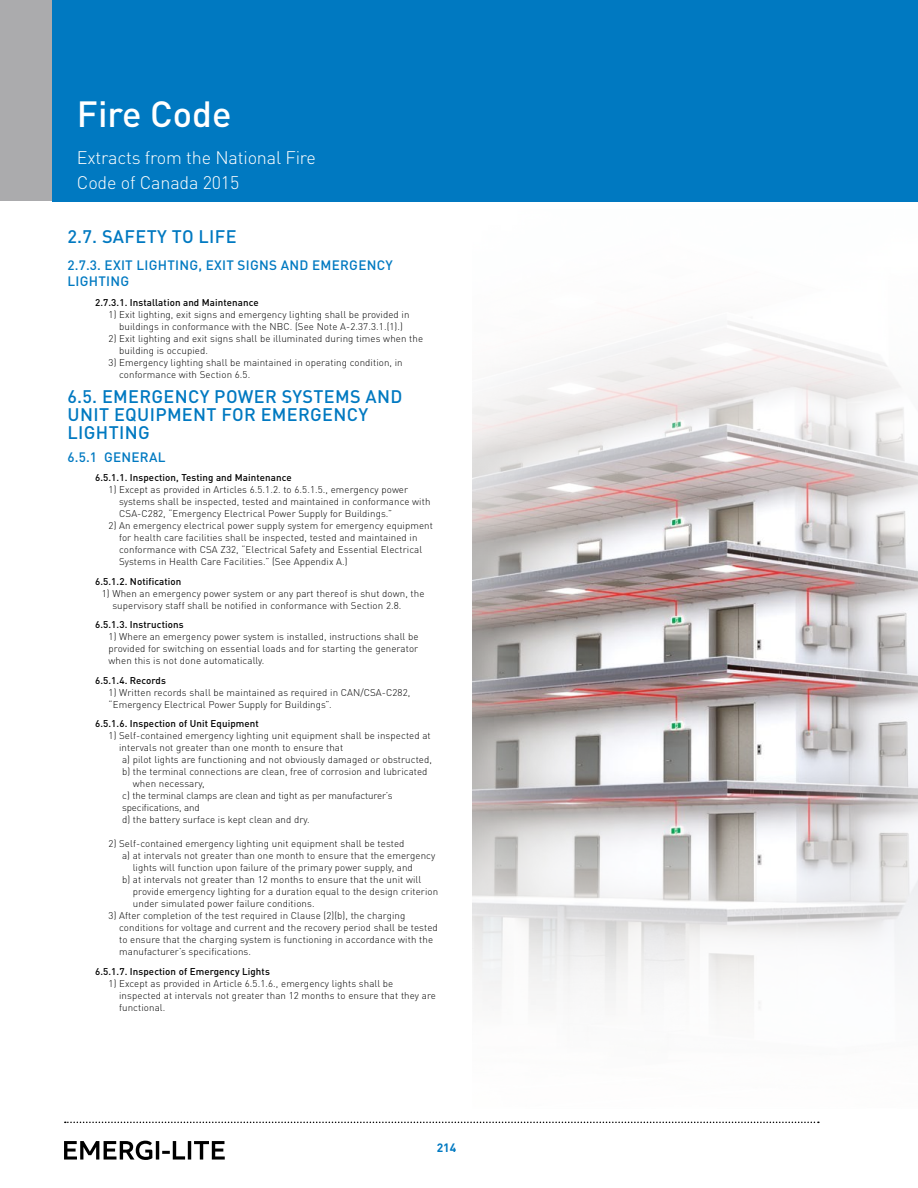
<style>
.page{position:relative;width:918px;height:1188px;background:#fff}
.page>*{position:absolute;margin:0;border:0;box-sizing:border-box;transform-origin:0 0}
.t1{font:500 36px "DIN Pro";color:#fff}
.t2{font:500 18px/18px "DIN Pro";letter-spacing:.02em;color:#0079c1}
.t3{font:300 18px/25.5px "DIN Pro";letter-spacing:-.01em;color:#fff}
.t4{font:500 13.5px/16.2px "DIN Pro";letter-spacing:.02em;color:#0079c1}
.t5{font:700 12px "DIN Pro";color:#0079c1}
.t6{font:300 9.75px/12px "DIN Pro";letter-spacing:.01em;color:#000}
.t7{font:500 9.75px "DIN Pro";letter-spacing:.01em;color:#000}
.t8{font:300 9.75px "DIN Pro";letter-spacing:-.01em;color:#000}
</style>
<div class="page">
<div style="left:0;top:0;width:53px;height:201px;background:#ababad"></div>
<svg style="left:65px;top:1122px;width:754px;height:1px"></svg>
<svg style="left:64px;top:1141px;width:161px;height:19px"></svg>
<div style="left:52px;top:0;width:866px;height:201px;background:#0079c1"></div>
<img style="left:472px;top:321px;width:446px;height:687px">
<h1 class="t1" style="left:77px;top:85px;width:156px">Fire Code</h1>
<h2 class="t3" style="left:77px;top:143px;width:241px">Extracts from the National Fire<br>Code of Canada 2015</h2>
<h2 class="t2" style="left:68px;top:226px;width:171px">2.7. SAFETY TO LIFE</h2>
<h3 class="t4" style="left:68px;top:256px;width:327px">2.7.3. EXIT LIGHTING, EXIT SIGNS AND EMERGENCY<br>LIGHTING</h3>
<p class="t7" style="left:95px;top:294px;width:165px">2.7.3.1. Installation and Maintenance</p>
<p class="t6" style="left:109px;top:307px;width:302px;text-align:center">1) Exit lighting, exit signs and emergency lighting shall be provided in buildings in conformance with the NBC. (See Note A-2.37.3.1.(1).)</p>
<p class="t6" style="left:119px;top:331px;width:305px;text-indent:-11px">2) Exit lighting and exit signs shall be illuminated during times when the building is occupied.</p>
<p class="t6" style="left:119px;top:355px;width:285px;text-indent:-11px">3) Emergency lighting shall be maintained in operating condition, in conformance with Section 6.5.</p>
<h2 class="t2" style="left:68px;top:386px;width:337px">6.5. EMERGENCY POWER SYSTEMS AND<br>UNIT EQUIPMENT FOR EMERGENCY<br>LIGHTING</h2>
<h3 class="t4" style="left:68px;top:447px;width:100px">6.5.1 GENERAL</h3>
<p class="t7" style="left:95px;top:470px;width:198px">6.5.1.1. Inspection, Testing and Maintenance</p>
<p class="t6" style="left:119px;top:483px;width:313px;text-indent:-11px">1) Except as provided in Articles 6.5.1.2. to 6.5.1.5., emergency power systems shall be inspected, tested and maintained in conformance with<br>CSA-C282, “Emergency Electrical Power Supply for Buildings.”</p>
<p class="t6" style="left:119px;top:519px;width:315px;text-indent:-11px">2) An emergency electrical power supply system for emergency equipment for health care facilities shall be inspected, tested and maintained in conformance with CSA Z32, “Electrical Safety and Essential Electrical Systems in Health Care Facilities.” (See Appendix A.)</p>
<p class="t7" style="left:95px;top:573px;width:88px">6.5.1.2. Notification</p>
<p class="t6" style="left:112px;top:586px;width:314px;text-indent:-11px">1) When an emergency power system or any part thereof is shut down, the supervisory staff shall be notified in conformance with Section 2.8.</p>
<p class="t7" style="left:95px;top:617px;width:90px">6.5.1.3. Instructions</p>
<p class="t6" style="left:109px;top:630px;width:311px;text-align:justify">1) Where an emergency power system is installed, instructions shall be provided for switching on essential loads and for starting the generator when this is not done automatically.</p>
<p class="t7" style="left:95px;top:672px;width:72px">6.5.1.4. Records</p>
<p class="t6" style="left:109px;top:685px;width:303px">1) Written records shall be maintained as required in CAN/CSA-C282, “Emergency Electrical Power Supply for Buildings”.</p>
<p class="t7" style="left:95px;top:716px;width:165px">6.5.1.6. Inspection of Unit Equipment</p>
<p class="t6" style="left:109px;top:729px;width:324px">1) Self-contained emergency lighting unit equipment shall be inspected at</p>
<p class="t6" style="left:119px;top:741px;width:226px">intervals not greater than one month to ensure that</p>
<p class="t6" style="left:122px;top:753px;width:311px">a) pilot lights are functioning and not obviously damaged or obstructed,</p>
<p class="t6" style="left:122px;top:765px;width:307px">b) the terminal connections are clean, free of corrosion and lubricated</p>
<p class="t6" style="left:133px;top:777px;width:73px">when necessary,</p>
<p class="t8" style="left:122px;top:788px;width:272px">c) the terminal clamps are clean and tight as per manufacturer’s</p>
<p class="t8" style="left:122px;top:800px;width:79px">specifications, and</p>
<p class="t6" style="left:122px;top:813px;width:189px">d) the battery surface is kept clean and dry.</p>
<p class="t6" style="left:109px;top:837px;width:297px">2) Self-contained emergency lighting unit equipment shall be tested</p>
<p class="t6" style="left:122px;top:849px;width:315px">a) at intervals not greater than one month to ensure that the emergency</p>
<p class="t6" style="left:133px;top:861px;width:282px">lights will function upon failure of the primary power supply, and</p>
<p class="t6" style="left:122px;top:873px;width:301px">b) at intervals not greater than 12 months to ensure that the unit will</p>
<p class="t6" style="left:133px;top:885px;width:307px">provide emergency lighting for a duration equal to the design criterion</p>
<p class="t6" style="left:133px;top:897px;width:183px">under simulated power failure conditions.</p>
<p class="t6" style="left:119px;top:909px;width:320px;text-indent:-11px">3) After completion of the test required in Clause (2)(b), the charging conditions for voltage and current and the recovery period shall be tested to ensure that the charging system is functioning in accordance with the manufacturer’s specifications.</p>
<p class="t7" style="left:95px;top:963px;width:176px">6.5.1.7. Inspection of Emergency Lights</p>
<p class="t6" style="left:119px;top:976px;width:318px;text-indent:-11px">1) Except as provided in Article 6.5.1.6., emergency lights shall be inspected at intervals not greater than 12 months to ensure that they are functional.</p>
<p class="t5" style="left:437px;top:1138px;width:21px">214</p>
</div>
